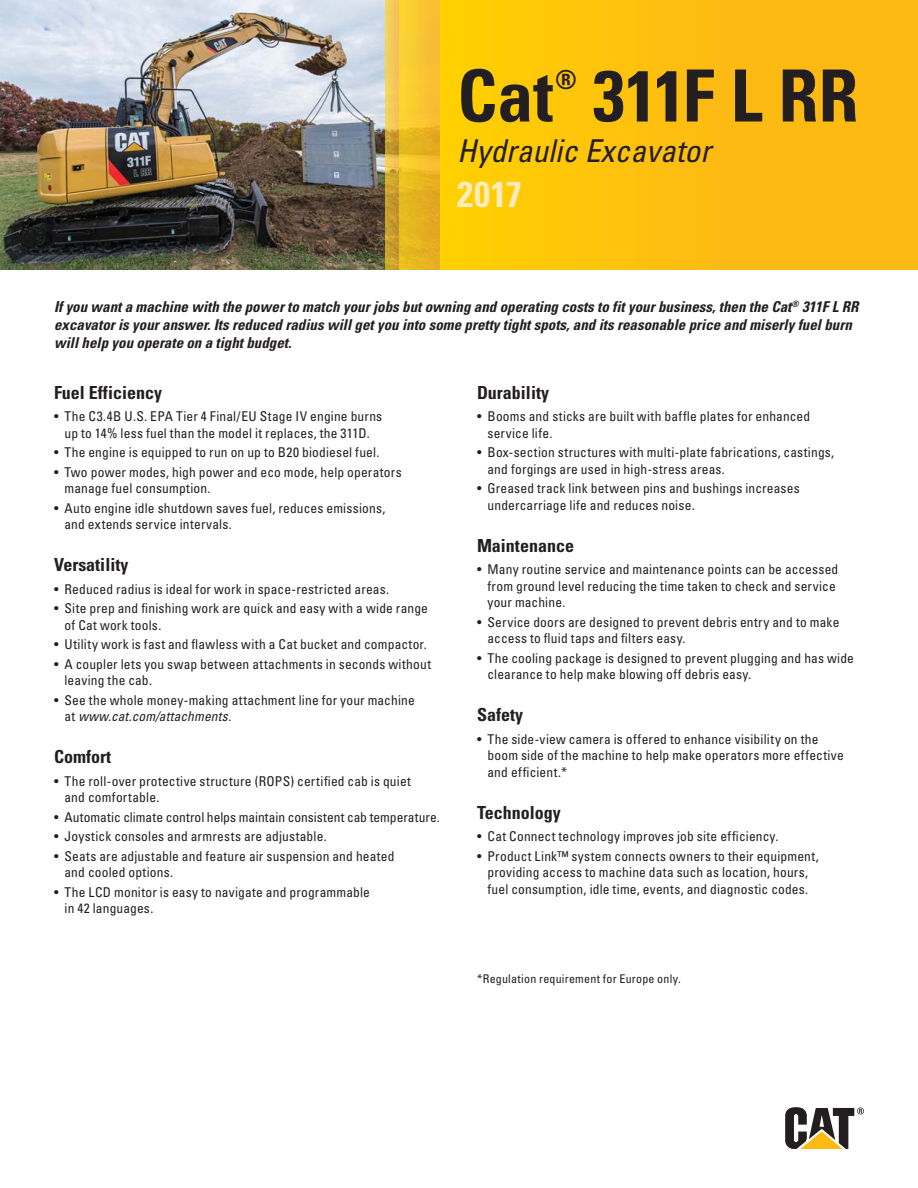
<style>
.page{position:relative;width:918px;height:1188px;background:#fff}
.page>*{position:absolute;margin:0;border:0;box-sizing:border-box;transform-origin:0 0}
.t1{font:700 condensed 72px "Univers LT Std";color:#231f20}
.t2{font:700 condensed 36px "Univers LT Std";color:#ffedbc}
.t3{font:italic condensed 31.5px "Univers LT Std";color:#231f20}
.t4{font:700 condensed 26.25px "Univers LT Std";color:#231f20}
.t5{font:700 condensed 18px "Univers LT Std";color:#231f20}
.t6{font:italic 700 condensed 15px/18px "Univers LT Std";color:#231f20}
.t7{font:condensed 13.5px/16.5px "Univers LT Std";letter-spacing:.015em;color:#231f20}
.t8{font:condensed 12px "Univers LT Std";letter-spacing:.02em;color:#231f20}
.s1{color:#ffecbb}
.s2{font-style:italic}
</style>
<div class="page">
<img style="left:0;top:0;width:399px;height:270px">
<svg style="left:439px;top:0;width:479px;height:270px;background:#fdc00d"></svg>
<svg style="left:399px;top:0;width:40px;height:270px;background:#f0be29"></svg>
<div style="left:458px;top:182px;width:62px;height:25px;background:#ffcd03"></div>
<svg style="left:785px;top:1107px;width:79px;height:42px"></svg>
<p class="t1" style="left:457px;top:62px;width:98px">Cat</p>
<p class="t4" style="left:555px;top:67px;width:23px">®</p>
<p class="t1" style="left:593px;top:62px;width:267px">311F L RR</p>
<p class="t3" style="left:457px;top:136px;width:255px">Hydraulic Excavator</p>
<p class="t2" style="left:457px;top:177px;width:66px">20<span class="s1">17</span></p>
<h5 class="t6" style="left:54px;top:299px;width:806px">If you want a machine with the power to match your jobs but owning and operating costs to fit your business, then the Cat<sup>®</sup> 311F L RR excavator is your answer. Its reduced radius will get you into some pretty tight spots, and its reasonable price and miserly fuel burn will help you operate on a tight budget.</h5>
<p class="t5" style="left:54px;top:384px;width:109px">Fuel Efficiency</p>
<p class="t7" style="left:54px;top:409px;width:330px;text-align:center">• The C 3.4B U.S. EPA T ier 4 Final/ EU Stage IV engine burns up to 14% less fuel than the model it replaces, the 311D.</p>
<p class="t7" style="left:54px;top:445px;width:327px">• The engine is equipped to run on up to B2 0 biodiesel fuel.</p>
<p class="t7" style="left:65px;top:464px;width:339px;text-indent:-11px">• Two power modes, high power and eco mode, help operators manage fuel consumption.</p>
<p class="t7" style="left:65px;top:500px;width:322px;text-indent:-11px">• Auto engine idle shutdown saves fuel, reduces emissions, and ex tends ser vice inter vals.</p>
<h4 class="t5" style="left:54px;top:556px;width:76px">Versatility</h4>
<p class="t7" style="left:54px;top:581px;width:337px">• Reduced radius is ideal for work in space-restricted areas.</p>
<p class="t7" style="left:65px;top:601px;width:365px;text-indent:-11px">• Site prep and finishing work are quick and easy with a wide range of Cat work tools.</p>
<p class="t7" style="left:54px;top:637px;width:374px">• U tilit y work is fast and flawless with a Cat bucket and compactor.</p>
<p class="t7" style="left:65px;top:656px;width:368px;text-indent:-11px">• A coupler lets you swap bet ween at tachments in seconds without leaving the cab.</p>
<p class="t7" style="left:65px;top:692px;width:352px;text-indent:-11px">• See the whole money-making at tachment line for your machine at <span class="s2">www.cat.com/attachments</span> .</p>
<h4 class="t5" style="left:54px;top:748px;width:59px">Comfort</h4>
<p class="t7" style="left:65px;top:773px;width:348px;text-indent:-11px">• The roll-over protective structure (ROPS) cer tified cab is quiet and comfor table.</p>
<p class="t7" style="left:54px;top:809px;width:387px">• Automatic climate control helps maintain consistent cab temperature.</p>
<p class="t7" style="left:54px;top:829px;width:274px">• Joystick consoles and armrests are adjustable.</p>
<p class="t7" style="left:65px;top:848px;width:332px;text-indent:-11px">• Seats are adjustable and feature air suspension and heated and cooled options.</p>
<p class="t7" style="left:65px;top:884px;width:307px;text-indent:-11px">• The LCD monitor is easy to navigate and programmable in 42 languages.</p>
<h4 class="t5" style="left:477px;top:384px;width:73px">Durability</h4>
<p class="t7" style="left:488px;top:409px;width:324px;text-indent:-11px">• Booms and sticks are built with baf fle plates for enhanced ser vice life.</p>
<p class="t7" style="left:488px;top:445px;width:348px;text-indent:-11px">• Box-section structures with multi-plate fabrications, castings, and forgings are used in high-s tress areas.</p>
<p class="t7" style="left:488px;top:481px;width:314px;text-indent:-11px">• Greased track link bet ween pins and bushings increases undercarriage life and reduces noise.</p>
<h4 class="t5" style="left:477px;top:537px;width:99px">Maintenance</h4>
<p class="t7" style="left:488px;top:562px;width:352px;text-indent:-11px">• Many routine ser vice and maintenance points can be accessed from ground level reducing the time taken to check and ser vice your machine.</p>
<p class="t7" style="left:488px;top:614px;width:353px;text-indent:-11px">• Ser vice doors are designed to prevent debris entr y and to make access to fluid taps and filters easy.</p>
<p class="t7" style="left:488px;top:650px;width:368px;text-indent:-11px">• The cooling package is designed to prevent plugging and has wide clearance to help make blowing of f debris easy.</p>
<h4 class="t5" style="left:477px;top:706px;width:48px">Safety</h4>
<p class="t7" style="left:488px;top:731px;width:358px;text-indent:-11px">• The side-view camera is of fered to enhance visibilit y on the boom side of the machine to help make operators more ef fective and ef ficient.*</p>
<h4 class="t5" style="left:477px;top:804px;width:85px">Technology</h4>
<p class="t7" style="left:477px;top:829px;width:303px">• Cat Connect technology improves job site ef ficiency.</p>
<p class="t7" style="left:477px;top:848px;width:343px;text-align:center">• Product L ink™ system connects owners to their equipment , providing access to machine data such as location, hours, fuel consumption, idle time, events, and diagnostic codes.</p>
<p class="t8" style="left:477px;top:973px;width:205px">*Regulation requirement for Europe only.</p>
</div>
